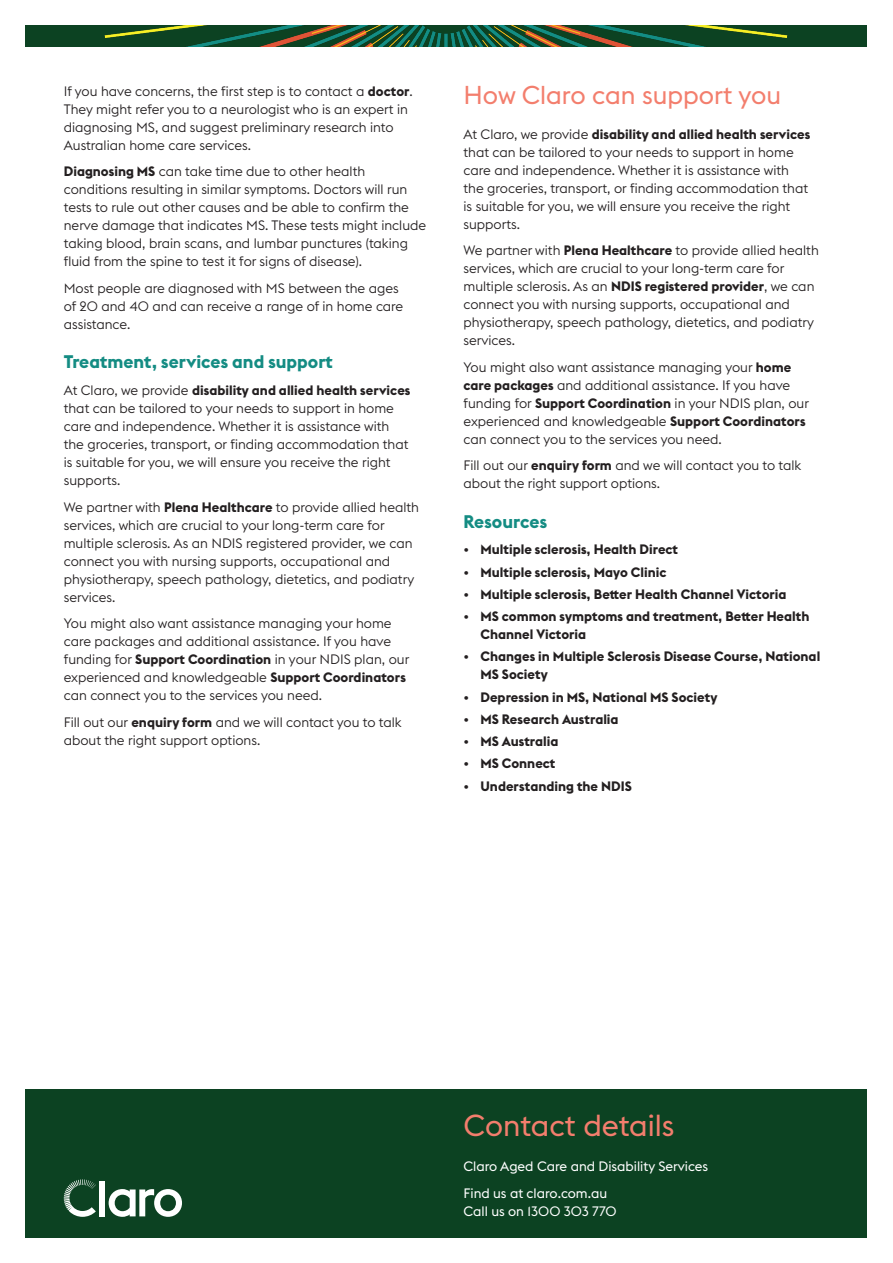
<style>
.page{position:relative;width:893px;height:1263px;background:#fff}
.page>*{position:absolute;margin:0;border:0;box-sizing:border-box;transform-origin:0 0}
.Intro_copy{font:30px "Euclid Flex";color:#f37e6d}
.Intro_copy-2{font:25.5px "Euclid Flex";color:#f37e6d}
.Sub_head{font:700 18px "Euclid Flex";color:#148c83}
.Body_copy_black{font:300 13.5px/18px "Euclid Flex";color:#231f20}
.Bullet_points{font:700 13.5px/18px "Euclid Flex";color:#231f20}
.Body_copy_black-2{font:13.5px/18px "Euclid Flex";color:#fff}
.s1{font-weight:700}
.s2{font-weight:300}
</style>
<div class="page">
<div style="left:26px;top:26px;width:841px;height:21px;background:#0c4222"></div>
<img style="left:104px;top:26px;width:684px;height:21px">
<div style="left:26px;top:1089px;width:841px;height:148px;background:#0c4222"></div>
<div style="left:100px;top:1181px;width:5px;height:35px;background:#fff"></div>
<svg style="left:64px;top:1179px;width:32px;height:38px"></svg>
<svg style="left:109px;top:1189px;width:73px;height:28px"></svg>
<p class="Body_copy_black" style="left:64px;top:82px;width:350px">If you have concerns, the first step is to contact a <span class="s1">doctor</span>.<br>They might refer you to a neurologist who is an expert in diagnosing MS, and suggest preliminary research into Australian home care services.</p>
<p class="Body_copy_black" style="left:64px;top:163px;width:364px"><span class="s1">Diagnosing MS</span> can take time due to other health conditions resulting in similar symptoms. Doctors will run tests to rule out other causes and be able to confirm the nerve damage that indicates MS. These tests might include taking blood, brain scans, and lumbar punctures (taking fluid from the spine to test it for signs of disease).</p>
<p class="Body_copy_black" style="left:64px;top:279px;width:341px">Most people are diagnosed with MS between the ages of 20 and 40 and can receive a range of in home care assistance.</p>
<p class="Sub_head" style="left:64px;top:352px;width:271px">Treatment, services and support</p>
<p class="Body_copy_black" style="left:64px;top:381px;width:348px">At Claro, we provide <span class="s1">disability and allied health services </span>that can be tailored to your needs to support in home care and independence. Whether it is assistance with the groceries, transport, or finding accommodation that is suitable for you, we will ensure you receive the right supports.</p>
<p class="Body_copy_black" style="left:64px;top:498px;width:357px">We partner with <span class="s1">Plena Healthcare</span> to provide allied health services, which are crucial to your long-term care for multiple sclerosis. As an NDIS registered provider, we can connect you with nursing supports, occupational and physiotherapy, speech pathology, dietetics, and podiatry services.</p>
<p class="Body_copy_black" style="left:64px;top:614px;width:347px">You might also want assistance managing your home care packages and additional assistance. If you have funding for <span class="s1">Support Coordination</span> in your NDIS plan, our experienced and knowledgeable <span class="s1">Support Coordinators </span>can connect you to the services you need.</p>
<p class="Body_copy_black" style="left:64px;top:713px;width:339px">Fill out our <span class="s1">enquiry form</span> and we will contact you to talk about the right support options.</p>
<p class="Intro_copy-2" style="left:463px;top:80px;width:319px">How Claro can support you</p>
<p class="Body_copy_black" style="left:463px;top:125px;width:348px">At Claro, we provide <span class="s1">disability and allied health services </span>that can be tailored to your needs to support in home care and independence. Whether it is assistance with the groceries, transport, or finding accommodation that is suitable for you, we will ensure you receive the right supports.</p>
<p class="Body_copy_black" style="left:463px;top:242px;width:357px">We partner with <span class="s1">Plena Healthcare</span> to provide allied health services, which are crucial to your long-term care for multiple sclerosis. As an <span class="s1">NDIS registered provider</span>, we can connect you with nursing supports, occupational and physiotherapy, speech pathology, dietetics, and podiatry services.</p>
<p class="Body_copy_black" style="left:463px;top:358px;width:347px">You might also want assistance managing your <span class="s1">home care packages</span> and additional assistance. If you have funding for <span class="s1">Support Coordination</span> in your NDIS plan, our experienced and knowledgeable <span class="s1">Support Coordinators </span>can connect you to the services you need.</p>
<p class="Body_copy_black" style="left:463px;top:457px;width:339px">Fill out our <span class="s1">enquiry form</span> and we will contact you to talk about the right support options.</p>
<p class="Sub_head" style="left:463px;top:511px;width:85px">Resources</p>
<p class="Bullet_points" style="left:463px;top:541px;width:216px"><span class="s2">•</span> Multiple sclerosis, Health Direct</p>
<p class="Bullet_points" style="left:463px;top:563px;width:204px"><span class="s2">•</span> Multiple sclerosis, Mayo Clinic</p>
<p class="Bullet_points" style="left:463px;top:585px;width:324px"><span class="s2">•</span> Multiple sclerosis, Better Health Channel Victoria</p>
<p class="Bullet_points" style="left:480px;top:607px;width:330px;text-indent:-17px"><span class="s2">•</span> MS common symptoms and treatment, Better Health<br>Channel Victoria</p>
<p class="Bullet_points" style="left:480px;top:648px;width:341px;text-indent:-17px"><span class="s2">•</span> Changes in Multiple Sclerosis Disease Course, National<br>MS Society</p>
<p class="Bullet_points" style="left:463px;top:688px;width:255px"><span class="s2">•</span> Depression in MS, National MS Society</p>
<p class="Bullet_points" style="left:463px;top:710px;width:157px"><span class="s2">•</span> MS Research Australia</p>
<p class="Bullet_points" style="left:463px;top:732px;width:96px"><span class="s2">•</span> MS Australia</p>
<p class="Bullet_points" style="left:463px;top:755px;width:93px"><span class="s2">•</span> MS Connect</p>
<p class="Bullet_points" style="left:463px;top:777px;width:170px"><span class="s2">•</span> Understanding the NDIS</p>
<p class="Intro_copy" style="left:463px;top:1108px;width:213px">Contact details</p>
<p class="Body_copy_black-2" style="left:463px;top:1157px;width:246px">Claro Aged Care and Disability Services</p>
<p class="Body_copy_black-2" style="left:463px;top:1184px;width:154px">Find us at claro.com.au<br>Call us on 1300 303 770</p>
</div>
